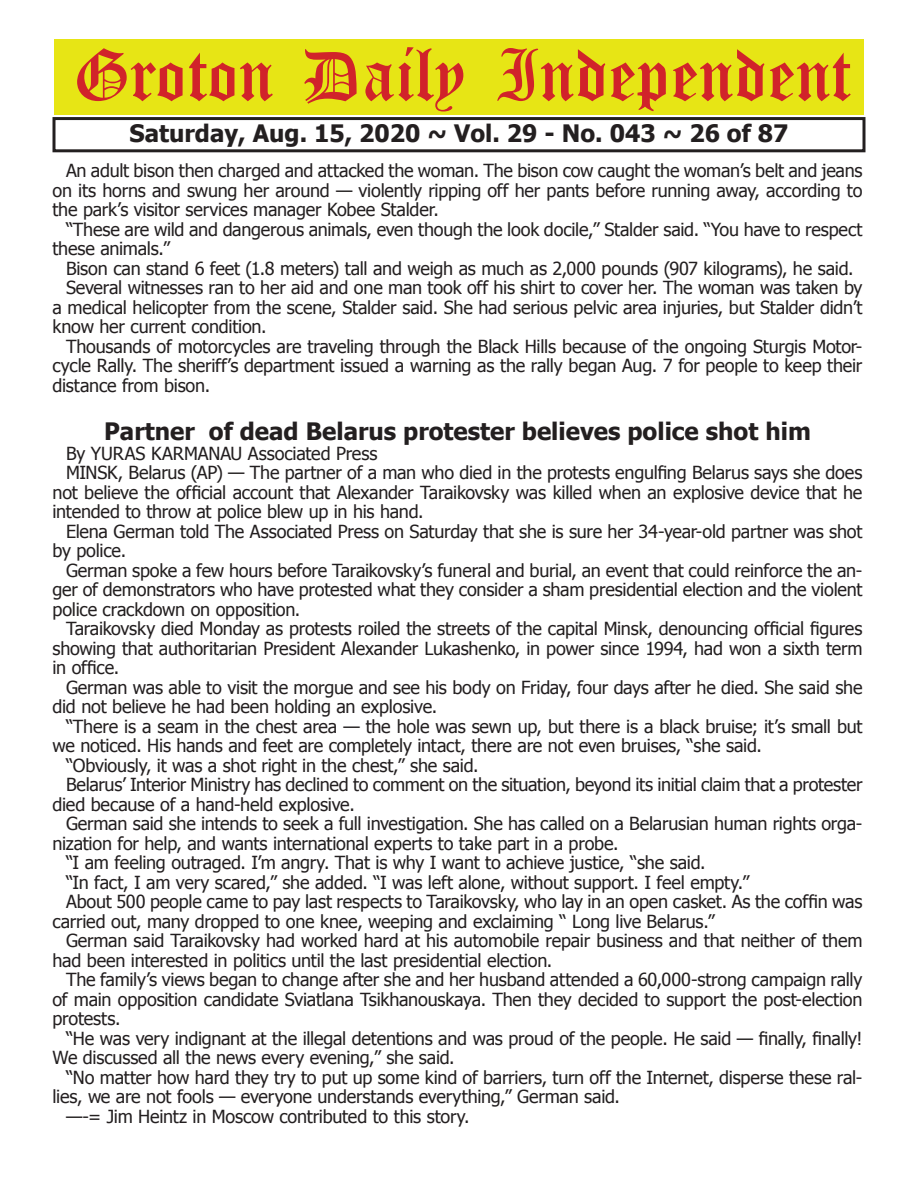
<style>
.page{position:relative;width:918px;height:1188px;background:#fff}
.page>*{position:absolute;margin:0;border:0;box-sizing:border-box;transform-origin:0 0}
.t1{font:54px "Old English Five";color:#d1232a}
.t2{font:700 24px "Tahoma";color:#231f20}
.t3{font:18px/19.5px "Tahoma";letter-spacing:-.01em;color:#231f20;text-align:justify}
</style>
<div class="page">
<div style="left:52px;top:117px;width:814px;height:35px;border:3px solid #231f20"></div>
<div style="left:54px;top:40px;width:810px;height:75px;background:#e7e515"></div>
<h1 class="t1" style="left:73px;top:50px;width:779px">Groton Daily Independent</h1>
<h2 class="t2" style="left:130px;top:116px;width:660px">Saturday, Aug. 15, 2020 ~ Vol. 29 - No. 043 ~ 26 of 87</h2>
<p class="t3" style="left:52px;top:160px;width:812px;text-indent:14px">An adult bison then charged and attacked the woman. The bison cow caught the woman’s belt and jeans on its horns and swung her around — violently ripping off her pants before running away, according to the park’s visitor services manager Kobee Stalder.</p>
<p class="t3" style="left:52px;top:219px;width:811px;text-indent:14px">“These are wild and dangerous animals, even though the look docile,” Stalder said. “You have to respect these animals.”</p>
<p class="t3" style="left:66px;top:258px;width:789px">Bison can stand 6 feet (1.8 meters) tall and weigh as much as 2,000 pounds (907 kilograms), he said.</p>
<p class="t3" style="left:66px;top:277px;width:798px">Several witnesses ran to her aid and one man took off his shirt to cover her. The woman was taken by</p>
<p class="t3" style="left:52px;top:297px;width:812px">a medical helicopter from the scene, Stalder said. She had serious pelvic area injuries, but Stalder didn’t</p>
<p class="t3" style="left:52px;top:316px;width:216px">know her current condition.</p>
<p class="t3" style="left:66px;top:336px;width:798px">Thousands of motorcycles are traveling through the Black Hills because of the ongoing Sturgis Motor-</p>
<p class="t3" style="left:52px;top:355px;width:811px">cycle Rally. The sheriff’s department issued a warning as the rally began Aug. 7 for people to keep their</p>
<p class="t3" style="left:52px;top:375px;width:159px">distance from bison.</p>
<h2 class="t2" style="left:104px;top:415px;width:708px">Partner of dead Belarus protester believes police shot him</h2>
<p class="t3" style="left:66px;top:443px;width:313px">By YURAS KARMANAU Associated Press</p>
<p class="t3" style="left:66px;top:462px;width:798px">MINSK, Belarus (AP) — The partner of a man who died in the protests engulfing Belarus says she does</p>
<p class="t3" style="left:52px;top:482px;width:811px">not believe the official account that Alexander Taraikovsky was killed when an explosive device that he</p>
<p class="t3" style="left:52px;top:501px;width:373px">intended to throw at police blew up in his hand.</p>
<p class="t3" style="left:66px;top:521px;width:798px">Elena German told The Associated Press on Saturday that she is sure her 34-year-old partner was shot</p>
<p class="t3" style="left:52px;top:540px;width:75px">by police.</p>
<p class="t3" style="left:66px;top:560px;width:798px">German spoke a few hours before Taraikovsky’s funeral and burial, an event that could reinforce the an-</p>
<p class="t3" style="left:52px;top:579px;width:812px">ger of demonstrators who have protested what they consider a sham presidential election and the violent</p>
<p class="t3" style="left:52px;top:599px;width:249px">police crackdown on opposition.</p>
<p class="t3" style="left:66px;top:618px;width:798px">Taraikovsky died Monday as protests roiled the streets of the capital Minsk, denouncing official figures</p>
<p class="t3" style="left:52px;top:638px;width:812px">showing that authoritarian President Alexander Lukashenko, in power since 1994, had won a sixth term</p>
<p class="t3" style="left:52px;top:657px;width:68px">in office.</p>
<p class="t3" style="left:66px;top:677px;width:798px">German was able to visit the morgue and see his body on Friday, four days after he died. She said she</p>
<p class="t3" style="left:52px;top:696px;width:386px">did not believe he had been holding an explosive.</p>
<p class="t3" style="left:66px;top:716px;width:798px">“There is a seam in the chest area — the hole was sewn up, but there is a black bruise; it’s small but</p>
<p class="t3" style="left:52px;top:735px;width:711px">we noticed. His hands and feet are completely intact, there are not even bruises, “she said.</p>
<p class="t3" style="left:66px;top:755px;width:414px">“Obviously, it was a shot right in the chest,” she said.</p>
<p class="t3" style="left:66px;top:774px;width:798px">Belarus’ Interior Ministry has declined to comment on the situation, beyond its initial claim that a protester</p>
<p class="t3" style="left:52px;top:794px;width:304px">died because of a hand-held explosive.</p>
<p class="t3" style="left:66px;top:813px;width:798px">German said she intends to seek a full investigation. She has called on a Belarusian human rights orga-</p>
<p class="t3" style="left:52px;top:833px;width:568px">nization for help, and wants international experts to take part in a probe.</p>
<p class="t3" style="left:66px;top:852px;width:641px">“I am feeling outraged. I’m angry. That is why I want to achieve justice, “she said.</p>
<p class="t3" style="left:66px;top:872px;width:685px">“In fact, I am very scared,” she added. “I was left alone, without support. I feel empty.”</p>
<p class="t3" style="left:66px;top:891px;width:798px">About 500 people came to pay last respects to Taraikovsky, who lay in an open casket. As the coffin was</p>
<p class="t3" style="left:52px;top:911px;width:664px">carried out, many dropped to one knee, weeping and exclaiming “ Long live Belarus.”</p>
<p class="t3" style="left:66px;top:930px;width:798px">German said Taraikovsky had worked hard at his automobile repair business and that neither of them</p>
<p class="t3" style="left:52px;top:950px;width:501px">had been interested in politics until the last presidential election.</p>
<p class="t3" style="left:66px;top:969px;width:798px">The family’s views began to change after she and her husband attended a 60,000-strong campaign rally</p>
<p class="t3" style="left:52px;top:989px;width:812px">of main opposition candidate Sviatlana Tsikhanouskaya. Then they decided to support the post-election</p>
<p class="t3" style="left:52px;top:1008px;width:70px">protests.</p>
<p class="t3" style="left:66px;top:1027px;width:798px">“He was very indignant at the illegal detentions and was proud of the people. He said — finally, finally!</p>
<p class="t3" style="left:52px;top:1047px;width:404px">We discussed all the news every evening,” she said.</p>
<p class="t3" style="left:66px;top:1066px;width:798px">“No matter how hard they try to put up some kind of barriers, turn off the Internet, disperse these ral-</p>
<p class="t3" style="left:52px;top:1086px;width:569px">lies, we are not fools — everyone understands everything,” German said.</p>
<p class="t3" style="left:66px;top:1105px;width:405px">—-= Jim Heintz in Moscow contributed to this story.</p>
</div>
